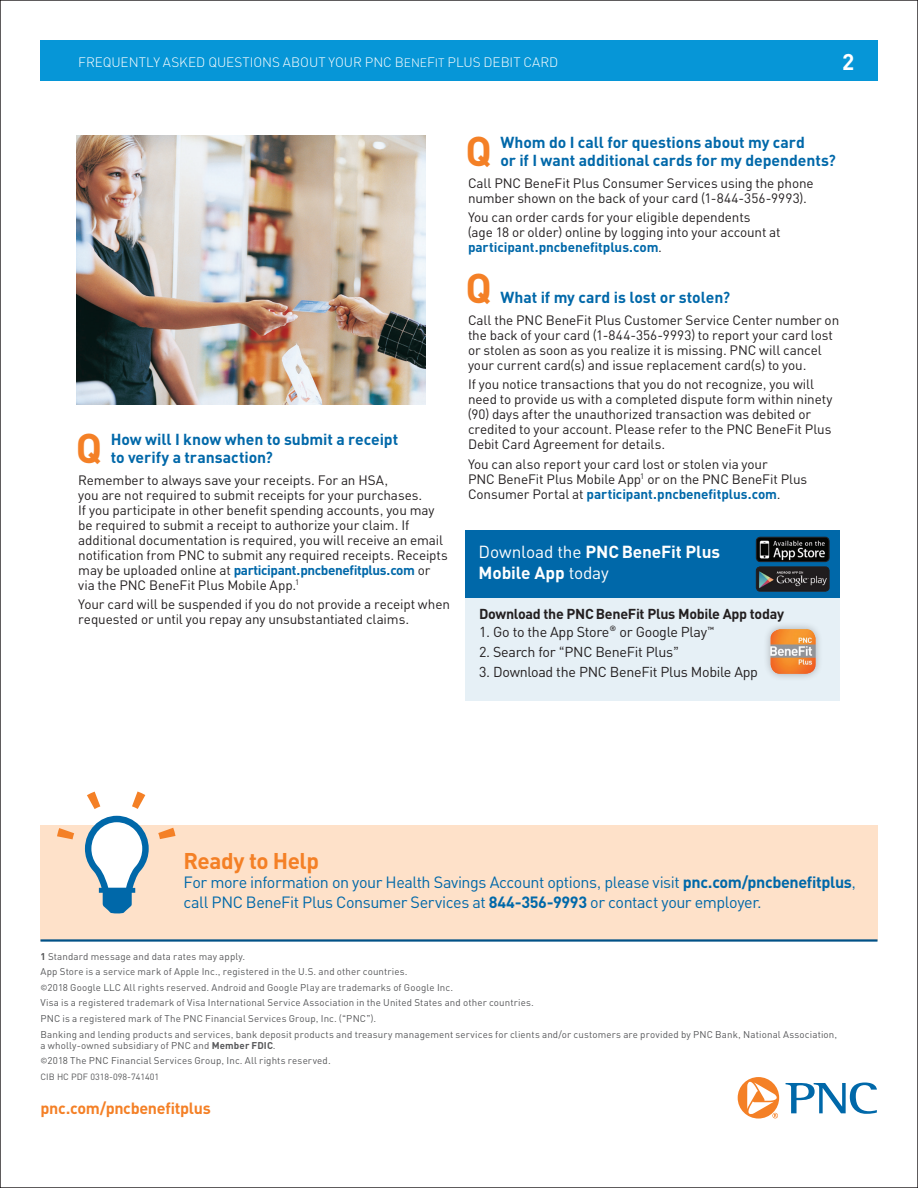
<style>
.page{position:relative;width:918px;height:1188px;background:#fff}
.page>*{position:absolute;margin:0;border:0;box-sizing:border-box;transform-origin:0 0}
.t1{font:700 41.1px "PNC Sans";color:#f48026}
.t2{font:700 22.5px "PNC Sans";letter-spacing:-.025em;color:#f48026}
.t3{font:700 22.5px "PNC Sans";color:#fff}
.t4{font:700 17.25px/20.7px "PNC Sans";letter-spacing:-.01em;color:#fff}
.t5{font:16.2px/19.5px "PNC Sans";letter-spacing:-.025em;color:#0068a9}
.Paragraph_Style_1{font:700 16.05px "PNC Sans";letter-spacing:-.02em;color:#f48026}
.t6{font:700 15.75px/18px "PNC Sans";letter-spacing:-.005em;color:#0068a9}
.t7{font:14.25px "PNC Sans";letter-spacing:-.02em;color:#231f20}
.t8{font:700 14.25px "PNC Sans";letter-spacing:-.02em;color:#231f20}
.t9{font:13.5px/15px "PNC Sans";letter-spacing:-.01em;color:#231f20}
.Paragraph_Style_1-2{font:300 13.5px "PNC Sans";letter-spacing:-.005em;color:#fff}
.DARKBLUE_BULLET{font:9.75px/11.2px "PNC Sans";letter-spacing:.015em;color:#57585a}
.DARKBLUE_BULLET-2{font:9px "PNC Sans";color:#57585a}
.s1{font-size:12px}
.s2{font-weight:700;color:#0068a9}
.s3{font-weight:400}
.s4{font-weight:700}
</style>
<div class="page">
<div style="left:40px;top:825px;width:838px;height:115px;background:#fee1c9"></div>
<hr style="left:41px;top:939px;width:837px;height:3px;background:#005187">
<div style="left:40px;top:40px;width:838px;height:41px;background:#0696d7"></div>
<svg style="left:786px;top:1083px;width:91px;height:31px"></svg>
<svg style="left:738px;top:1077px;width:41px;height:42px"></svg>
<img style="left:77px;top:135px;width:349px;height:270px">
<svg style="left:57px;top:791px;width:119px;height:123px"></svg>
<div style="left:465px;top:538px;width:375px;height:162px;background:#e6f0f6"></div>
<div style="left:465px;top:530px;width:375px;height:68px;background:#0068a9"></div>
<div style="left:763px;top:621px;width:61px;height:61px;background:#231f20;opacity:.33"></div>
<img style="left:768px;top:628px;width:48px;height:50px">
<img style="left:756px;top:537px;width:73px;height:25px">
<div style="left:756px;top:537px;width:73px;height:25px;border:1px solid #231f20;border-radius:4px"></div>
<img style="left:756px;top:567px;width:73px;height:24px">
<div style="left:756px;top:567px;width:73px;height:24px;border:1px solid #231f20;border-radius:4px"></div>
<p class="Paragraph_Style_1-2" style="left:78px;top:54px;width:482px">FREQUENTLY ASKED QUESTIONS ABOUT YOUR PNC B<span class="s1">ENE</span>F<span class="s1">IT</span> PLUS DEBIT CARD</p>
<p class="t3" style="left:842px;top:47px;width:14px">2</p>
<p class="t1" style="left:76px;top:421px;width:28px">Q</p>
<p class="t6" style="left:111px;top:430px;width:289px">How will I know when to submit a receipt to verify a transaction?</p>
<p class="t9" style="left:78px;top:472px;width:371px">Remember to always save your receipts. For an HSA,<br>you are not required to submit receipts for your purchases.<br>If you participate in other benefit spending accounts, you may be required to submit a receipt to authorize your claim. If additional documentation is required, you will receive an email notification from PNC to submit any required receipts. Receipts may be uploaded online at <span class="s2">participant.pncbenefitplus.com</span> or via the PNC BeneFit Plus Mobile App.<sup>1</sup></p>
<p class="t9" style="left:78px;top:597px;width:373px">Your card will be suspended if you do not provide a receipt when requested or until you repay any unsubstantiated claims.</p>
<p class="t1" style="left:466px;top:124px;width:28px">Q</p>
<p class="t6" style="left:500px;top:133px;width:337px">Whom do I call for questions about my card<br>or if I want additional cards for my dependents?</p>
<p class="t9" style="left:468px;top:175px;width:347px">Call PNC BeneFit Plus Consumer Services using the phone number shown on the back of your card (1-844-356-9993).</p>
<p class="t9" style="left:468px;top:210px;width:314px">You can order cards for your eligible dependents<br>(age 18 or older) online by logging into your account at <span class="s2">participant.pncbenefitplus.com</span>.</p>
<p class="t1" style="left:466px;top:261px;width:28px">Q</p>
<p class="t6" style="left:500px;top:288px;width:231px">What if my card is lost or stolen?</p>
<p class="t9" style="left:468px;top:312px;width:373px">Call the PNC BeneFit Plus Customer Service Center number on the back of your card (1-844-356-9993) to report your card lost or stolen as soon as you realize it is missing. PNC will cancel your current card(s) and issue replacement card(s) to you.</p>
<p class="t9" style="left:468px;top:377px;width:366px">If you notice transactions that you do not recognize, you will need to provide us with a completed dispute form within ninety (90) days after the unauthorized transaction was debited or credited to your account. Please refer to the PNC BeneFit Plus Debit Card Agreement for details.</p>
<p class="t9" style="left:468px;top:456px;width:341px">You can also report your card lost or stolen via your<br>PNC BeneFit Plus Mobile App<sup>1</sup> or on the PNC BeneFit Plus<br>Consumer Portal at <span class="s2">participant.pncbenefitplus.com</span>.</p>
<p class="t4" style="left:479px;top:541px;width:243px"><span class="s3">Download the</span> PNC BeneFit Plus<br>Mobile App <span class="s3">today</span></p>
<p class="t8" style="left:479px;top:604px;width:307px">Download the PNC BeneFit Plus Mobile App today</p>
<p class="t7" style="left:479px;top:623px;width:237px">1. Go to the App Store® or Google Play™</p>
<p class="t7" style="left:479px;top:643px;width:201px">2. Search for “PNC BeneFit Plus”</p>
<p class="t7" style="left:479px;top:663px;width:280px">3. Download the PNC BeneFit Plus Mobile App</p>
<p class="t2" style="left:184px;top:846px;width:137px">Ready to Help</p>
<p class="t5" style="left:184px;top:872px;width:674px">For more information on your Health Savings Account options, please visit <span class="s4">pnc.com/pncbenefitplus</span>, call PNC BeneFit Plus Consumer Services at <span class="s4">844-356-9993</span> or contact your employer.</p>
<p class="DARKBLUE_BULLET" style="left:40px;top:950px;width:206px"><span class="s4">1</span> Standard message and data rates may apply.</p>
<p class="DARKBLUE_BULLET" style="left:40px;top:966px;width:369px">App Store is a service mark of Apple Inc., registered in the U.S. and other countries.</p>
<p class="DARKBLUE_BULLET" style="left:40px;top:982px;width:414px">©2018 Google LLC All rights reserved. Android and Google Play are trademarks of Google Inc.</p>
<p class="DARKBLUE_BULLET" style="left:40px;top:997px;width:495px">Visa is a registered trademark of Visa International Service Association in the United States and other countries.</p>
<p class="DARKBLUE_BULLET" style="left:40px;top:1013px;width:337px">PNC is a registered mark of The PNC Financial Services Group, Inc. (“PNC”).</p>
<p class="DARKBLUE_BULLET" style="left:40px;top:1028px;width:798px">Banking and lending products and services, bank deposit products and treasury management services for clients and/or customers are provided by PNC Bank, National Association, a wholly-owned subsidiary of PNC and <span class="s4">Member FDIC</span>.</p>
<p class="DARKBLUE_BULLET" style="left:40px;top:1055px;width:292px">©2018 The PNC Financial Services Group, Inc. All rights reserved.</p>
<p class="DARKBLUE_BULLET-2" style="left:40px;top:1071px;width:120px">CIB HC PDF 0318-098-741401</p>
<p class="Paragraph_Style_1" style="left:40px;top:1098px;width:172px">pnc.com/pncbenefitplus</p>
</div>
